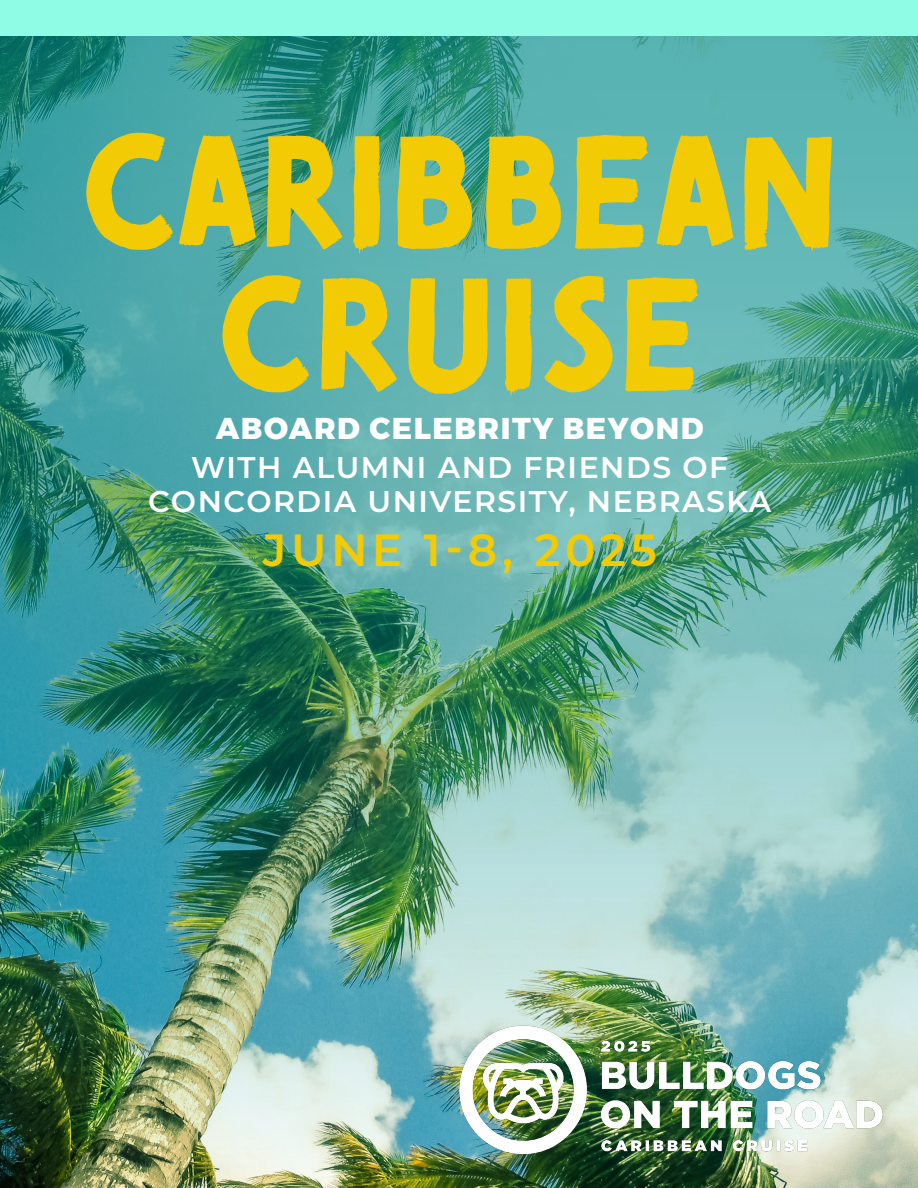
<style>
.page{position:relative;width:918px;height:1188px;background:#fff}
.page>*{position:absolute;margin:0;border:0;box-sizing:border-box;transform-origin:0 0}
.t1{font:157.5px/142.5px "Tomarik Brush";letter-spacing:.01em;color:#f2cb05;text-align:center}
.t2{font:600 45px "Montserrat";letter-spacing:.1em;color:#f2cb05}
.t3{font:600 30px "Montserrat";letter-spacing:.05em;color:#fff}
.t4{font:800 30px "Montserrat";letter-spacing:.05em;color:#fff}
</style>
<div class="page">
<img style="left:0;top:36px;width:918px;height:1152px">
<img style="left:434px;top:991px;width:484px;height:190px">
<div style="left:0;top:0;width:918px;height:36px;background:#8ffce6"></div>
<p class="t1" style="left:80px;top:103px;width:761px">CARIBBEAN<br>CRUISE</p>
<p class="t4" style="left:216px;top:404px;width:489px">ABOARD CELEBRITY BEYOND</p>
<p class="t3" style="left:191px;top:446px;width:539px">WITH ALUMNI AND FRIENDS OF</p>
<p class="t3" style="left:148px;top:480px;width:625px">CONCORDIA UNIVERSITY, NEBRASKA</p>
<p class="t2" style="left:263px;top:518px;width:395px">JUNE 1-8, 2025</p>
</div>
